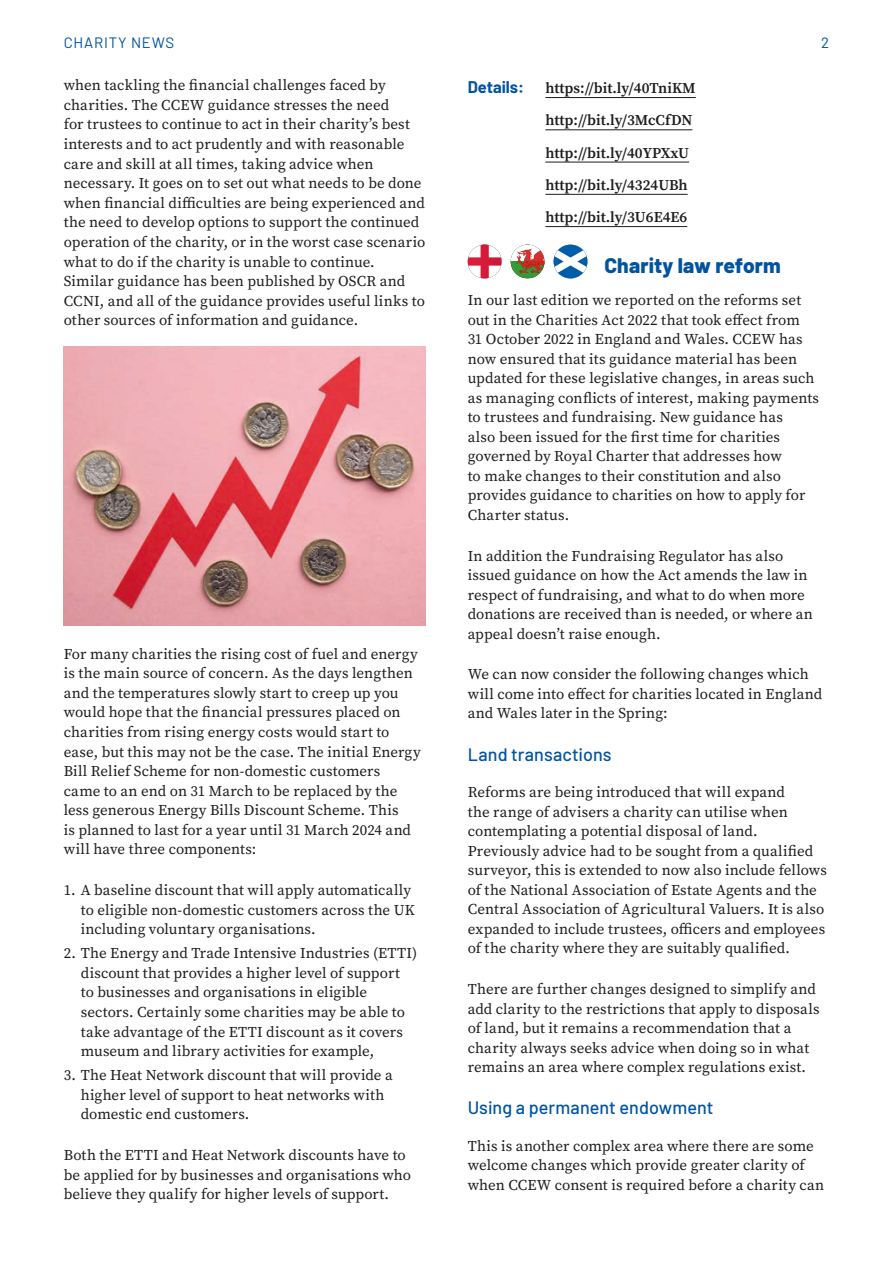
<style>
.page{position:relative;width:893px;height:1263px;background:#fff}
.page>*{position:absolute;margin:0;border:0;box-sizing:border-box;transform-origin:0 0}
.t1{font:800 21px "Barlow";letter-spacing:.005em;color:#0053a1}
.t2{font:500 18px "Barlow";letter-spacing:.005em;color:#0053a1}
.t3{font:700 16.5px "Barlow";color:#0053a1}
.t4{font:15px/19.5px "Source Serif Pro";letter-spacing:.005em;color:#1d1d1b}
.t5{font:600 15px/32.2px "Source Serif Pro";color:#1d1d1b}
.t6{font:15px "Barlow";letter-spacing:.05em;color:#0053a1}
</style>
<div class="page">
<hr style="left:545px;top:97px;width:151px;height:1px;background:#1d1d1b">
<hr style="left:545px;top:129px;width:147px;height:1px;background:#1d1d1b">
<hr style="left:545px;top:162px;width:144px;height:1px;background:#1d1d1b">
<hr style="left:545px;top:194px;width:143px;height:1px;background:#1d1d1b">
<hr style="left:545px;top:226px;width:142px;height:1px;background:#1d1d1b">
<svg style="left:468px;top:245px;width:34px;height:33px"></svg>
<svg style="left:511px;top:261px;width:28px;height:17px"></svg>
<svg style="left:516px;top:248px;width:28px;height:26px"></svg>
<svg style="left:554px;top:245px;width:33px;height:33px"></svg>
<img style="left:64px;top:346px;width:361px;height:279px">
<p class="t6" style="left:64px;top:32px;width:112px">CHARITY NEWS</p>
<p class="t6" style="left:821px;top:32px;width:10px">2</p>
<p class="t4" style="left:64px;top:75px;width:363px">when tackling the financial challenges faced by charities. The CCEW guidance stresses the need<br>for trustees to continue to act in their charity’s best interests and to act prudently and with reasonable care and skill at all times, taking advice when necessary. It goes on to set out what needs to be done when financial difficulties are being experienced and the need to develop options to support the continued operation of the charity, or in the worst case scenario what to do if the charity is unable to continue.<br>Similar guidance has been published by OSCR and CCNI, and all of the guidance provides useful links to other sources of information and guidance.</p>
<p class="t3" style="left:468px;top:75px;width:58px">Details:</p>
<p class="t5" style="left:545px;top:72px;width:152px">https://bit.ly/40TniKM http://bit.ly/3McCfDN http://bit.ly/40YPXxU http://bit.ly/4324UBh http://bit.ly/3U6E4E6</p>
<h1 class="t1" style="left:604px;top:250px;width:178px">Charity law reform</h1>
<p class="t4" style="left:468px;top:291px;width:353px">In our last edition we reported on the reforms set out in the Charities Act 2022 that took effect from<br>31 October 2022 in England and Wales. CCEW has now ensured that its guidance material has been updated for these legislative changes, in areas such as managing conflicts of interest, making payments to trustees and fundraising. New guidance has<br>also been issued for the first time for charities governed by Royal Charter that addresses how<br>to make changes to their constitution and also provides guidance to charities on how to apply for Charter status.</p>
<p class="t4" style="left:468px;top:546px;width:347px">In addition the Fundraising Regulator has also issued guidance on how the Act amends the law in respect of fundraising, and what to do when more donations are received than is needed, or where an appeal doesn’t raise enough.</p>
<p class="t4" style="left:468px;top:665px;width:356px">We can now consider the following changes which will come into effect for charities located in England and Wales later in the Spring:</p>
<p class="t2" style="left:468px;top:741px;width:145px">Land transactions</p>
<p class="t4" style="left:468px;top:782px;width:361px">Reforms are being introduced that will expand<br>the range of advisers a charity can utilise when contemplating a potential disposal of land.<br>Previously advice had to be sought from a qualified surveyor, this is extended to now also include fellows of the National Association of Estate Agents and the Central Association of Agricultural Valuers. It is also expanded to include trustees, officers and employees of the charity where they are suitably qualified.</p>
<p class="t4" style="left:468px;top:979px;width:353px">There are further changes designed to simplify and add clarity to the restrictions that apply to disposals of land, but it remains a recommendation that a charity always seeks advice when doing so in what remains an area where complex regulations exist.</p>
<p class="t2" style="left:468px;top:1095px;width:247px">Using a permanent endowment</p>
<p class="t4" style="left:468px;top:1136px;width:358px">This is another complex area where there are some welcome changes which provide greater clarity of when CCEW consent is required before a charity can</p>
<p class="t4" style="left:64px;top:644px;width:358px">For many charities the rising cost of fuel and energy is the main source of concern. As the days lengthen and the temperatures slowly start to creep up you would hope that the financial pressures placed on charities from rising energy costs would start to ease, but this may not be the case. The initial Energy Bill Relief Scheme for non-domestic customers<br>came to an end on 31 March to be replaced by the less generous Energy Bills Discount Scheme. This<br>is planned to last for a year until 31 March 2024 and will have three components:</p>
<p class="t4" style="left:81px;top:880px;width:336px;text-indent:-17px">1. A baseline discount that will apply automatically to eligible non-domestic customers across the UK including voluntary organisations.</p>
<p class="t4" style="left:81px;top:943px;width:338px;text-indent:-17px">2. The Energy and Trade Intensive Industries (ETTI) discount that provides a higher level of support<br>to businesses and organisations in eligible sectors. Certainly some charities may be able to take advantage of the ETTI discount as it covers museum and library activities for example,</p>
<p class="t4" style="left:81px;top:1065px;width:313px;text-indent:-17px">3. The Heat Network discount that will provide a higher level of support to heat networks with domestic end customers.</p>
<p class="t4" style="left:64px;top:1145px;width:349px">Both the ETTI and Heat Network discounts have to be applied for by businesses and organisations who believe they qualify for higher levels of support.</p>
</div>
